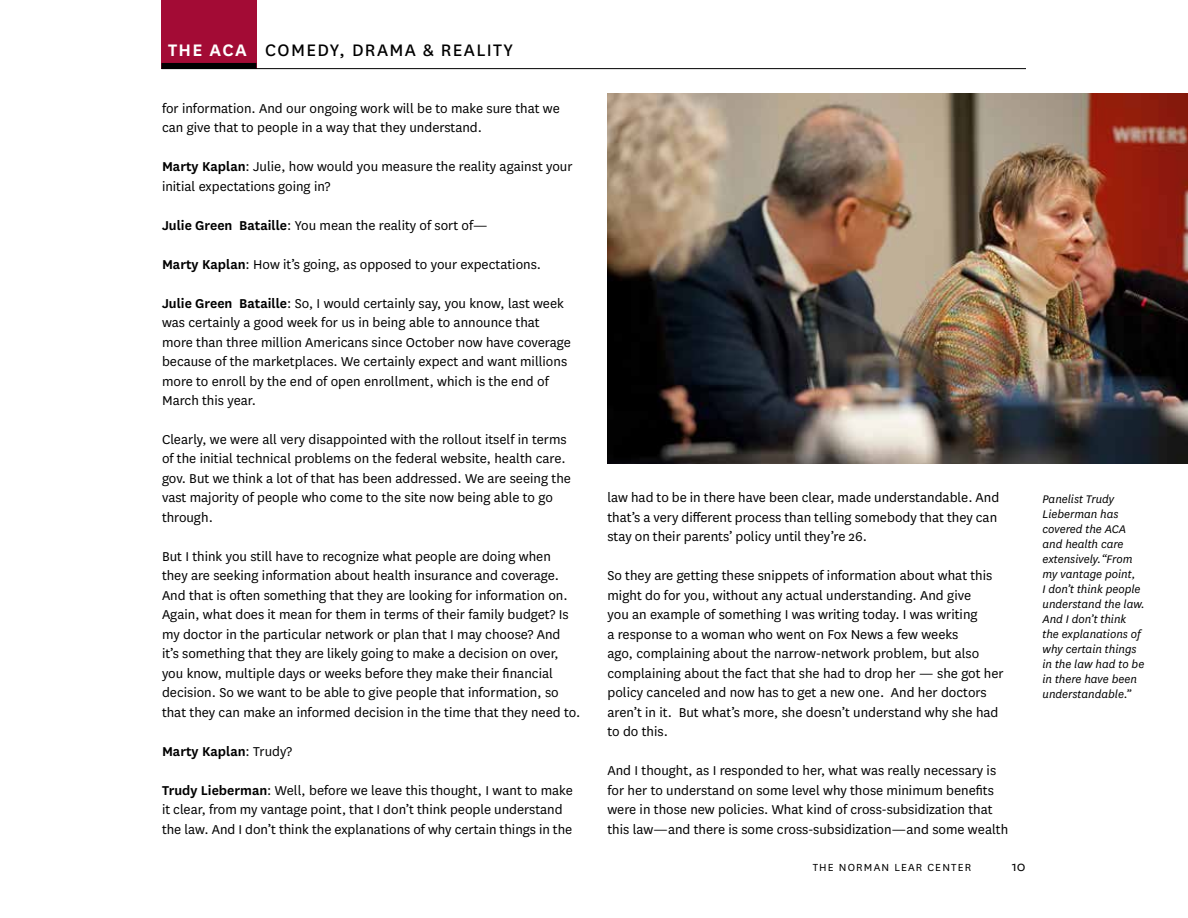
<style>
.page{position:relative;width:1188px;height:918px;background:#fff}
.page>*{position:absolute;margin:0;border:0;box-sizing:border-box;transform-origin:0 0}
.t1{font:19.5px "National";letter-spacing:.07em;color:#000}
.t2{font:15px/19.5px "National";color:#000}
.t3{font:600 15px "National";color:#000}
.t4{font:italic 12.9px/15px "National";color:#000}
.t5{font:12px "National";letter-spacing:.1em;color:#000}
.s1{font-weight:600;color:#fff}
.s2{font-weight:600}
.s3{font-weight:400}
</style>
<div class="page">
<img style="left:608px;top:93px;width:580px;height:371px">
<div style="left:162px;top:0;width:95px;height:69px;background:#a30b35"></div>
<hr style="left:162px;top:68px;width:864px;height:1px;background:#000">
<div style="left:161px;top:63px;width:95px;height:6px;background:#000"></div>
<h1 class="t1" style="left:168px;top:37px;width:347px"><span class="s1">THE ACA</span> COMEDY, DRAMA &amp; REALITY</h1>
<p class="t2" style="left:162px;top:98px;width:399px">for information. And our ongoing work will be to make sure that we can give that to people in a way that they understand.</p>
<p class="t2" style="left:162px;top:156px;width:412px"><span class="s2">Marty Kaplan</span>: Julie, how would you measure the reality against your initial expectations going in?</p>
<p class="t2" style="left:162px;top:215px;width:327px"><span class="s2">Julie Green Bataille</span>: You mean the reality of sort of—</p>
<p class="t2" style="left:162px;top:254px;width:381px"><span class="s2">Marty Kaplan</span>: How it’s going, as opposed to your expectations.</p>
<p class="t2" style="left:162px;top:293px;width:410px"><span class="s2">Julie Green Bataille</span>: So, I would certainly say, you know, last week was certainly a good week for us in being able to announce that more than three million Americans since October now have coverage because of the marketplaces. We certainly expect and want millions more to enroll by the end of open enrollment, which is the end of March this year.</p>
<p class="t2" style="left:162px;top:429px;width:411px">Clearly, we were all very disappointed with the rollout itself in terms of the initial technical problems on the federal website, health care. gov. But we think a lot of that has been addressed. We are seeing the vast majority of people who come to the site now being able to go through.</p>
<p class="t2" style="left:162px;top:546px;width:420px">But I think you still have to recognize what people are doing when they are seeking information about health insurance and coverage.<br>And that is often something that they are looking for information on.<br>Again, what does it mean for them in terms of their family budget? Is my doctor in the particular network or plan that I may choose? And it’s something that they are likely going to make a decision on over, you know, multiple days or weeks before they make their financial decision. So we want to be able to give people that information, so that they can make an informed decision in the time that they need to.</p>
<p class="t3" style="left:162px;top:741px;width:132px">Marty Kaplan<span class="s3">: Trudy?</span></p>
<p class="t2" style="left:162px;top:780px;width:412px"><span class="s2">Trudy Lieberman</span>: Well, before we leave this thought, I want to make it clear, from my vantage point, that I don’t think people understand the law. And I don’t think the explanations of why certain things in the</p>
<p class="t2" style="left:608px;top:488px;width:393px">law had to be in there have been clear, made understandable. And that’s a very different process than telling somebody that they can stay on their parents’ policy until they’re 26.</p>
<p class="t2" style="left:608px;top:566px;width:398px">So they are getting these snippets of information about what this might do for you, without any actual understanding. And give<br>you an example of something I was writing today. I was writing<br>a response to a woman who went on Fox News a few weeks<br>ago, complaining about the narrow-network problem, but also complaining about the fact that she had to drop her — she got her policy canceled and now has to get a new one. And her doctors aren’t in it. But what’s more, she doesn’t understand why she had to do this.</p>
<p class="t2" style="left:608px;top:761px;width:402px">And I thought, as I responded to her, what was really necessary is for her to understand on some level why those minimum benefits were in those new policies. What kind of cross-subsidization that this law—and there is some cross-subsidization—and some wealth</p>
<p class="t5" style="left:813px;top:860px;width:160px">THE NORMAN LEAR CENTER</p>
<p class="t2" style="left:1012px;top:856px;width:15px">10</p>
<p class="t4" style="left:1043px;top:491px;width:104px">Panelist Trudy<br>Lieberman has covered the ACA and health care extensively.“From my vantage point,<br>I don’t think people understand the law.<br>And I don’t think the explanations of why certain things in the law had to be in there have been understandable.”</p>
</div>
